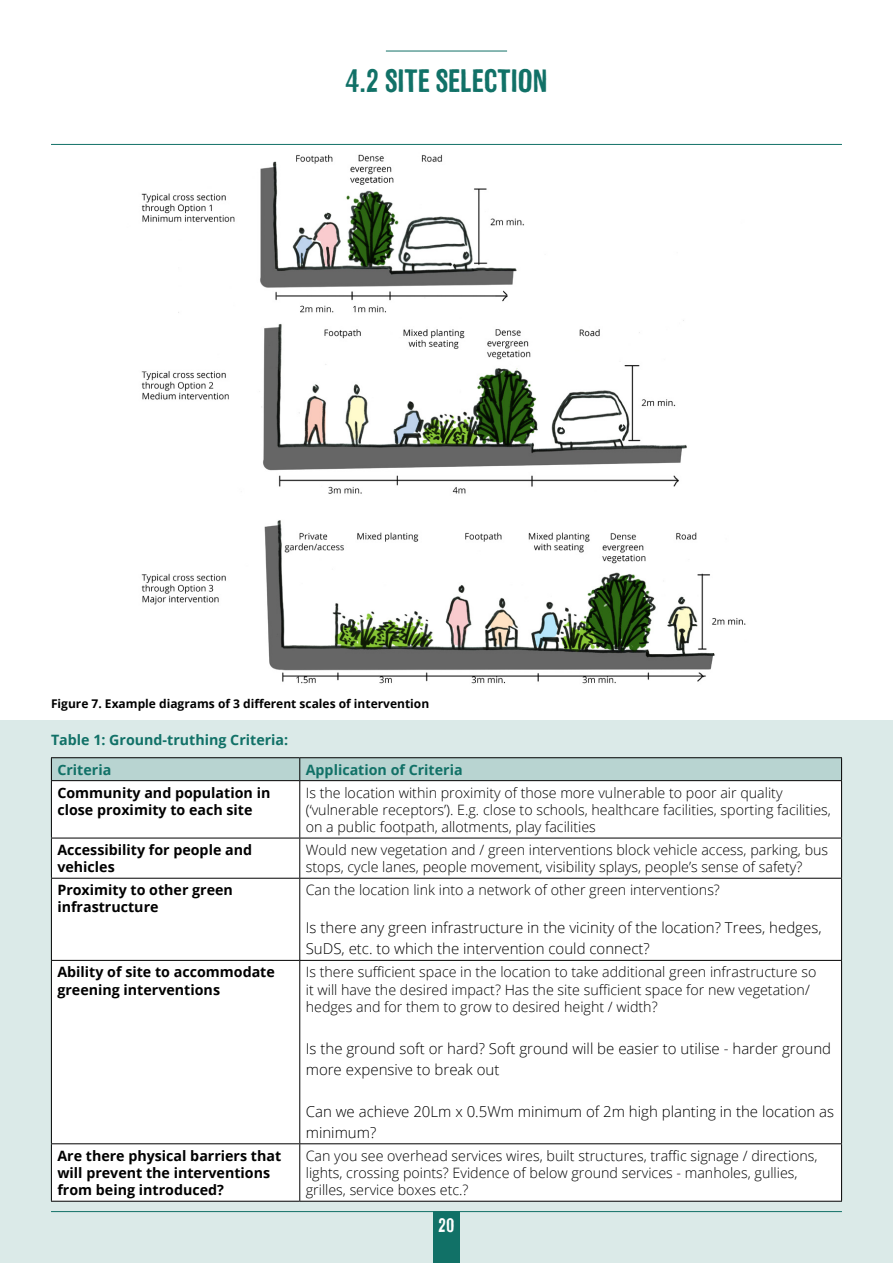
<style>
.page{position:relative;width:893px;height:1263px;background:#fff}
.page>*{position:absolute;margin:0;border:0;box-sizing:border-box;transform-origin:0 0}
.t1{font:30px "Trunk";color:#117167}
.t2{font:18px "Trunk";color:#fff}
.t3{font:300 15px/21px "Open Sans";color:#000}
.t4{font:300 14.25px/17.2px "Open Sans";color:#000}
.t5{font:700 14.25px/17.2px "Open Sans";color:#000}
.t6{font:700 14.25px/30px "Open Sans";color:#117167}
.t7{font:700 12px "Open Sans";color:#000}
</style>
<div class="page">
<div style="left:0;top:721px;width:893px;height:542px;background:#dbeae8"></div>
<hr style="left:51px;top:1211px;width:791px;height:1px;background:#117167">
<div style="left:433px;top:1211px;width:27px;height:52px;background:#117167"></div>
<hr style="left:386px;top:51px;width:121px;height:1px;background:#117167">
<hr style="left:51px;top:144px;width:791px;height:1px;background:#117167">
<img style="left:141px;top:154px;width:605px;height:530px">
<div style="left:52px;top:781px;width:789px;height:420px;background:#fff"></div>
<hr style="left:51px;top:757px;width:249px;height:1px;background:#000">
<hr style="left:300px;top:757px;width:542px;height:1px;background:#000">
<div style="left:51px;top:758px;width:791px;height:22px;background:#b8d4d1"></div>
<hr style="left:51px;top:780px;width:249px;height:1px;background:#000">
<hr style="left:51px;top:781px;width:1px;height:57px;background:#000">
<hr style="left:300px;top:780px;width:542px;height:1px;background:#000">
<hr style="left:299px;top:781px;width:1px;height:57px;background:#000">
<hr style="left:841px;top:781px;width:1px;height:57px;background:#000">
<hr style="left:51px;top:838px;width:249px;height:1px;background:#000">
<hr style="left:51px;top:838px;width:1px;height:40px;background:#000">
<hr style="left:300px;top:838px;width:542px;height:1px;background:#000">
<hr style="left:299px;top:838px;width:1px;height:40px;background:#000">
<hr style="left:841px;top:838px;width:1px;height:40px;background:#000">
<hr style="left:51px;top:878px;width:249px;height:1px;background:#000">
<hr style="left:51px;top:878px;width:1px;height:82px;background:#000">
<hr style="left:300px;top:878px;width:542px;height:1px;background:#000">
<hr style="left:299px;top:878px;width:1px;height:82px;background:#000">
<hr style="left:841px;top:878px;width:1px;height:82px;background:#000">
<hr style="left:51px;top:960px;width:249px;height:1px;background:#000">
<hr style="left:51px;top:961px;width:1px;height:182px;background:#000">
<hr style="left:300px;top:960px;width:542px;height:1px;background:#000">
<hr style="left:299px;top:961px;width:1px;height:182px;background:#000">
<hr style="left:841px;top:961px;width:1px;height:182px;background:#000">
<hr style="left:51px;top:1143px;width:249px;height:1px;background:#000">
<hr style="left:51px;top:1144px;width:1px;height:57px;background:#000">
<hr style="left:300px;top:1143px;width:542px;height:1px;background:#000">
<hr style="left:299px;top:1144px;width:1px;height:57px;background:#000">
<hr style="left:841px;top:1144px;width:1px;height:57px;background:#000">
<hr style="left:51px;top:1201px;width:249px;height:1px;background:#000">
<hr style="left:300px;top:1201px;width:542px;height:1px;background:#000">
<h1 class="t1" style="left:345px;top:67px;width:204px">4.2 SITE SELECTION</h1>
<p class="t7" style="left:51px;top:695px;width:380px">Figure 7. Example diagrams of 3 different scales of intervention</p>
<p class="t6" style="left:57px;top:724px;width:232px;text-indent:-6px">Table 1: Ground-truthing Criteria:<br>Criteria</p>
<p class="t6" style="left:306px;top:754px;width:158px">Application of Criteria</p>
<p class="t5" style="left:57px;top:783px;width:214px">Community and population in close proximity to each site</p>
<p class="t4" style="left:306px;top:783px;width:527px">Is the location within proximity of those more vulnerable to poor air quality (‘vulnerable receptors’). E.g. close to schools, healthcare facilities, sporting facilities, on a public footpath, allotments, play facilities</p>
<p class="t5" style="left:57px;top:841px;width:196px">Accessibility for people and vehicles</p>
<p class="t4" style="left:306px;top:841px;width:524px">Would new vegetation and / green interventions block vehicle access, parking, bus stops, cycle lanes, people movement, visibility splays, people’s sense of safety?</p>
<p class="t5" style="left:57px;top:881px;width:177px">Proximity to other green infrastructure</p>
<p class="t4" style="left:306px;top:881px;width:416px">Can the location link into a network of other green interventions?</p>
<p class="t3" style="left:306px;top:917px;width:517px">Is there any green infrastructure in the vicinity of the location? Trees, hedges,<br>SuDS, etc. to which the intervention could connect?</p>
<p class="t5" style="left:57px;top:963px;width:219px">Ability of site to accommodate greening interventions</p>
<p class="t4" style="left:306px;top:963px;width:512px">Is there sufficient space in the location to take additional green infrastructure so it will have the desired impact? Has the site sufficient space for new vegetation/ hedges and for them to grow to desired height / width?</p>
<p class="t3" style="left:306px;top:1037px;width:527px">Is the ground soft or hard? Soft ground will be easier to utilise - harder ground more expensive to break out</p>
<p class="t3" style="left:306px;top:1100px;width:530px">Can we achieve 20Lm x 0.5Wm minimum of 2m high planting in the location as minimum?</p>
<p class="t5" style="left:57px;top:1146px;width:225px">Are there physical barriers that will prevent the interventions from being introduced?</p>
<p class="t4" style="left:306px;top:1146px;width:513px">Can you see overhead services wires, built structures, traffic signage / directions, lights, crossing points? Evidence of below ground services - manholes, gullies, grilles, service boxes etc.?</p>
<p class="t2" style="left:438px;top:1217px;width:18px">20</p>
</div>
